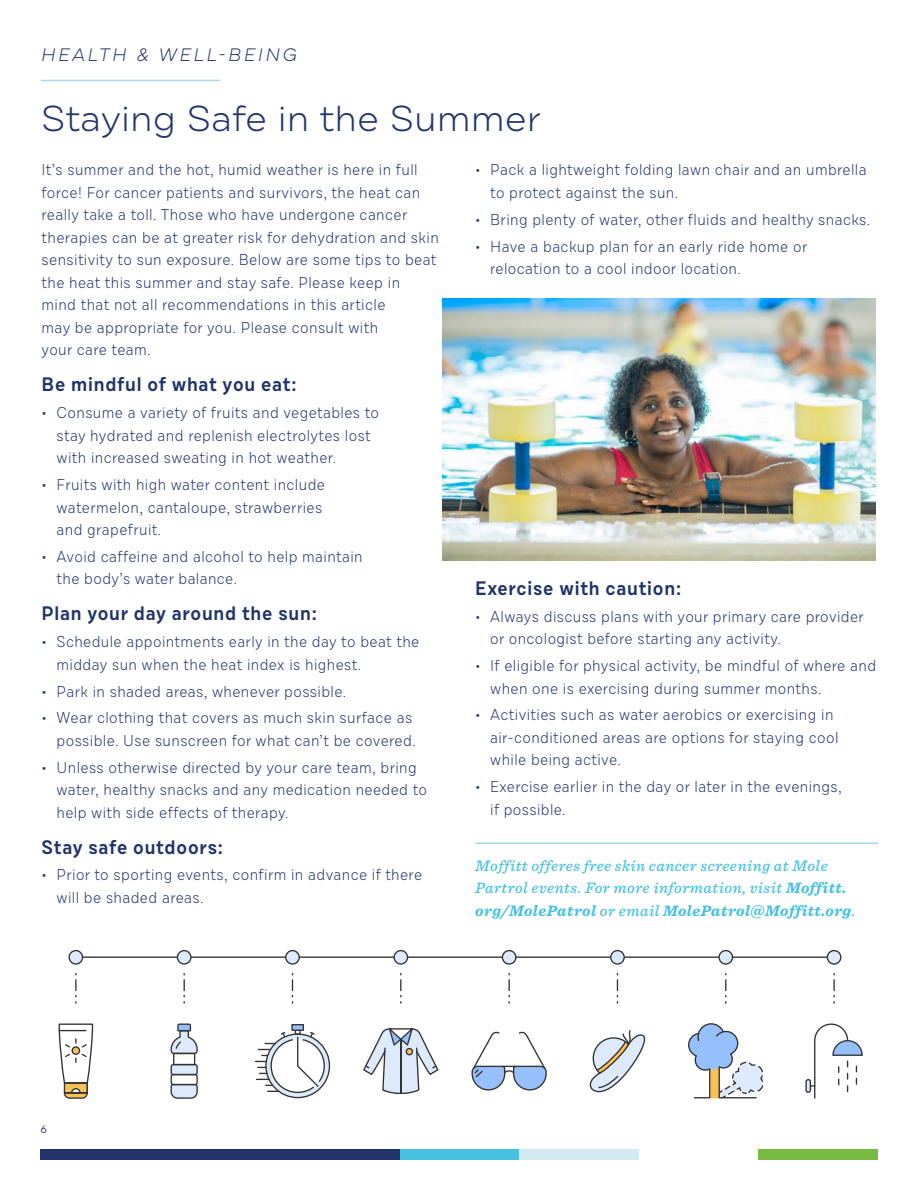
<style>
.page{position:relative;width:918px;height:1188px;background:#fff}
.page>*{position:absolute;margin:0;border:0;box-sizing:border-box;transform-origin:0 0}
.t1{font:300 36px "Draft A";color:#21346a}
.t2{font:600 19.5px "Draft D";letter-spacing:.04em;color:#21346a}
.t3{font:italic 300 18px "Draft A";letter-spacing:.13em;color:#21346a}
.t4{font:300 15.75px/22.5px "Draft D";letter-spacing:.025em;color:#21346a}
.t5{font:italic 500 15.75px/22.5px "Sentinel";letter-spacing:.03em;color:#48c1e1}
.t6{font:10.5px "Draft A";color:#21346a}
.s1{font-weight:700}
</style>
<div class="page">
<div style="left:758px;top:1149px;width:120px;height:11px;background:#76bc43"></div>
<div style="left:519px;top:1149px;width:120px;height:11px;background:#d0ebf1"></div>
<div style="left:399px;top:1149px;width:120px;height:11px;background:#48c1e1"></div>
<div style="left:40px;top:1149px;width:360px;height:11px;background:#21346a"></div>
<hr style="left:41px;top:80px;width:179px;height:1px;background:#a3d9e8">
<img style="left:443px;top:299px;width:432px;height:261px">
<hr style="left:475px;top:842px;width:403px;height:2px;background:#a3d9e8">
<svg style="left:363px;top:1028px;width:76px;height:67px"></svg>
<svg style="left:170px;top:1023px;width:28px;height:76px"></svg>
<svg style="left:589px;top:1030px;width:57px;height:63px"></svg>
<svg style="left:58px;top:1023px;width:36px;height:76px"></svg>
<svg style="left:471px;top:1031px;width:76px;height:60px"></svg>
<svg style="left:688px;top:1023px;width:76px;height:76px"></svg>
<svg style="left:266px;top:1034px;width:63px;height:64px"></svg>
<div style="left:292px;top:1025px;width:11px;height:5px;background:#96c0fb"></div>
<div style="left:291px;top:1024px;width:13px;height:7px;border:1px solid #333"></div>
<svg style="left:256px;top:1030px;width:70px;height:64px"></svg>
<hr style="left:806px;top:1080px;width:4px;height:12px;background:#ddeafb;border-radius:2px">
<svg style="left:810px;top:1023px;width:53px;height:76px"></svg>
<div style="left:805px;top:1079px;width:6px;height:14px;border:1px solid #333;border-radius:2px"></div>
<hr style="left:76px;top:956px;width:751px;height:2px;background:#333">
<svg style="left:75px;top:974px;width:2px;height:29px"></svg>
<svg style="left:69px;top:951px;width:14px;height:13px"></svg>
<div style="left:68px;top:950px;width:15px;height:15px;border:1px solid #333;border-radius:50%"></div>
<svg style="left:184px;top:974px;width:1px;height:29px"></svg>
<svg style="left:177px;top:951px;width:14px;height:13px"></svg>
<div style="left:177px;top:950px;width:15px;height:15px;border:1px solid #333;border-radius:50%"></div>
<svg style="left:292px;top:974px;width:1px;height:29px"></svg>
<svg style="left:286px;top:951px;width:13px;height:13px"></svg>
<div style="left:285px;top:950px;width:15px;height:15px;border:1px solid #333;border-radius:50%"></div>
<svg style="left:400px;top:974px;width:2px;height:29px"></svg>
<svg style="left:394px;top:951px;width:14px;height:13px"></svg>
<div style="left:393px;top:950px;width:15px;height:15px;border:1px solid #333;border-radius:50%"></div>
<svg style="left:508px;top:974px;width:2px;height:29px"></svg>
<svg style="left:502px;top:951px;width:14px;height:13px"></svg>
<div style="left:502px;top:950px;width:15px;height:15px;border:1px solid #333;border-radius:50%"></div>
<svg style="left:617px;top:974px;width:1px;height:29px"></svg>
<svg style="left:611px;top:951px;width:13px;height:13px"></svg>
<div style="left:610px;top:950px;width:15px;height:15px;border:1px solid #333;border-radius:50%"></div>
<svg style="left:725px;top:974px;width:1px;height:29px"></svg>
<svg style="left:719px;top:951px;width:14px;height:13px"></svg>
<div style="left:718px;top:950px;width:15px;height:15px;border:1px solid #333;border-radius:50%"></div>
<svg style="left:833px;top:974px;width:2px;height:29px"></svg>
<svg style="left:827px;top:951px;width:14px;height:13px"></svg>
<div style="left:827px;top:950px;width:15px;height:15px;border:1px solid #333;border-radius:50%"></div>
<p class="t3" style="left:41px;top:44px;width:258px">HEALTH &amp; WELL-BEING</p>
<h1 class="t1" style="left:41px;top:97px;width:502px">Staying Safe in the Summer</h1>
<p class="t4" style="left:490px;top:160px;width:378px;text-indent:-15px">• Pack a lightweight folding lawn chair and an umbrella to protect against the sun.</p>
<p class="t4" style="left:475px;top:210px;width:397px">• Bring plenty of water, other fluids and healthy snacks.</p>
<p class="t4" style="left:490px;top:236px;width:319px;text-indent:-15px">• Have a backup plan for an early ride home or relocation to a cool indoor location.</p>
<p class="t4" style="left:42px;top:160px;width:399px">It’s summer and the hot, humid weather is here in full force! For cancer patients and survivors, the heat can really take a toll. Those who have undergone cancer therapies can be at greater risk for dehydration and skin sensitivity to sun exposure. Below are some tips to beat the heat this summer and stay safe. Please keep in<br>mind that not all recommendations in this article<br>may be appropriate for you. Please consult with<br>your care team.</p>
<p class="t2" style="left:42px;top:373px;width:257px">Be mindful of what you eat:</p>
<p class="t4" style="left:57px;top:403px;width:324px;text-indent:-15px">• Consume a variety of fruits and vegetables to stay hydrated and replenish electrolytes lost with increased sweating in hot weather.</p>
<p class="t4" style="left:57px;top:475px;width:270px;text-indent:-15px">• Fruits with high water content include watermelon, cantaloupe, strawberries and grapefruit.</p>
<p class="t4" style="left:57px;top:547px;width:308px;text-indent:-15px">• Avoid caffeine and alcohol to help maintain the body’s water balance.</p>
<p class="t2" style="left:42px;top:602px;width:277px">Plan your day around the sun:</p>
<p class="t4" style="left:57px;top:632px;width:364px;text-indent:-15px">• Schedule appointments early in the day to beat the midday sun when the heat index is highest.</p>
<p class="t4" style="left:42px;top:681px;width:306px">• Park in shaded areas, whenever possible.</p>
<p class="t4" style="left:42px;top:708px;width:376px;text-align:right">• Wear clothing that covers as much skin surface as possible. Use sunscreen for what can’t be covered.</p>
<p class="t4" style="left:57px;top:758px;width:372px;text-indent:-15px">• Unless otherwise directed by your care team, bring water, healthy snacks and any medication needed to help with side effects of therapy.</p>
<p class="t2" style="left:42px;top:835px;width:183px">Stay safe outdoors:</p>
<p class="t4" style="left:57px;top:865px;width:367px;text-indent:-15px">• Prior to sporting events, confirm in advance if there will be shaded areas.</p>
<p class="t2" style="left:475px;top:576px;width:207px">Exercise with caution:</p>
<p class="t4" style="left:490px;top:607px;width:375px;text-indent:-15px">• Always discuss plans with your primary care provider or oncologist before starting any activity.</p>
<p class="t4" style="left:490px;top:656px;width:387px;text-indent:-15px">• If eligible for physical activity, be mindful of where and when one is exercising during summer months.</p>
<p class="t4" style="left:490px;top:705px;width:350px;text-indent:-15px">• Activities such as water aerobics or exercising in air-conditioned areas are options for staying cool while being active.</p>
<p class="t4" style="left:490px;top:777px;width:353px;text-indent:-15px">• Exercise earlier in the day or later in the evenings, if possible.</p>
<p class="t5" style="left:475px;top:854px;width:382px">Moffitt offeres free skin cancer screening at Mole<br>Partrol events. For more information, visit <span class="s1">Moffitt. org/MolePatrol</span> or email <span class="s1">MolePatrol@Moffitt.org</span>.</p>
<p class="t6" style="left:40px;top:1123px;width:8px">6</p>
</div>
